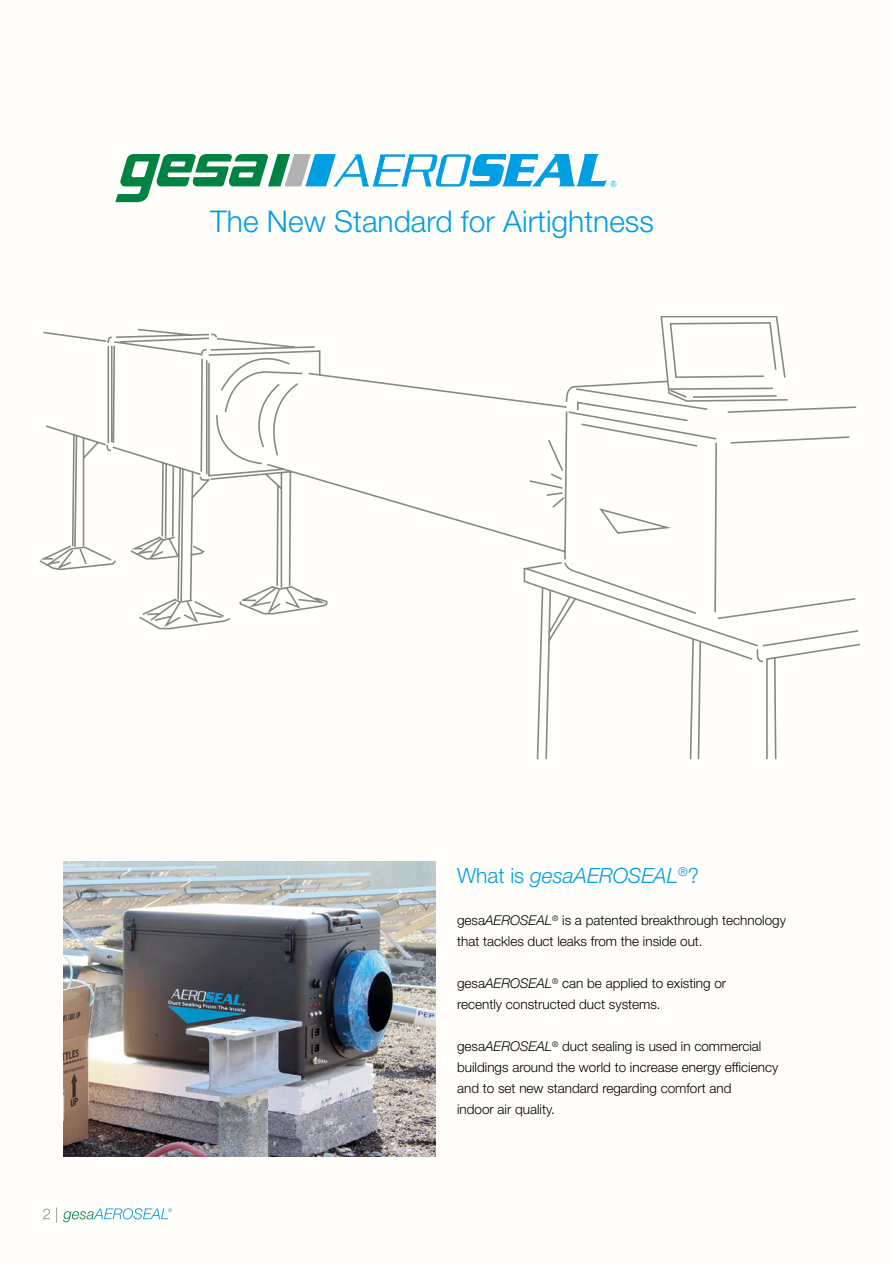
<style>
.page{position:relative;width:893px;height:1263px;background:#fffefa}
.page>*{position:absolute;margin:0;border:0;box-sizing:border-box;transform-origin:0 0}
.t1{font:300 30px "Helvetica Neue LT Std";color:#009ee3}
.t2{font:italic 300 21px "Helvetica Neue LT Std";color:#009ee3}
.t3{font:300 13.5px/21px "Helvetica Neue LT Std";color:#000}
.t4{font:italic 300 5.25px "Helvetica Neue LT Std";color:#009ee3}
.s1{font-style:normal}
.s2{font-style:italic}
</style>
<div class="page">
<img style="left:64px;top:861px;width:372px;height:295px">
<svg style="left:40px;top:316px;width:820px;height:443px"></svg>
<svg style="left:63px;top:1208px;width:105px;height:14px"></svg>
<svg style="left:43px;top:1207px;width:14px;height:15px"></svg>
<img style="left:388px;top:154px;width:229px;height:34px">
<svg style="left:115px;top:154px;width:273px;height:49px"></svg>
<div style="left:154px;top:191px;width:441px;height:51px;background:#fffefa"></div>
<h1 class="t1" style="left:210px;top:203px;width:445px">The New Standard for Airtightness</h1>
<p class="t4" style="left:168px;top:1207px;width:6px">®</p>
<h2 class="t2" style="left:457px;top:863px;width:243px"><span class="s1">What is</span> gesaAEROSEAL<sup>®</sup><span class="s1">?</span></h2>
<p class="t3" style="left:457px;top:909px;width:330px">gesa<span class="s2">AEROSEAL</span><sup>®</sup> is a patented breakthrough technology that tackles duct leaks from the inside out.</p>
<p class="t3" style="left:457px;top:972px;width:271px">gesa<span class="s2">AEROSEAL</span><sup>®</sup> can be applied to existing or recently constructed duct systems.</p>
<p class="t3" style="left:457px;top:1035px;width:323px">gesa<span class="s2">AEROSEAL</span><sup>®</sup> duct sealing is used in commercial buildings around the world to increase energy efficiency and to set new standard regarding comfort and<br>indoor air quality.</p>
</div>
